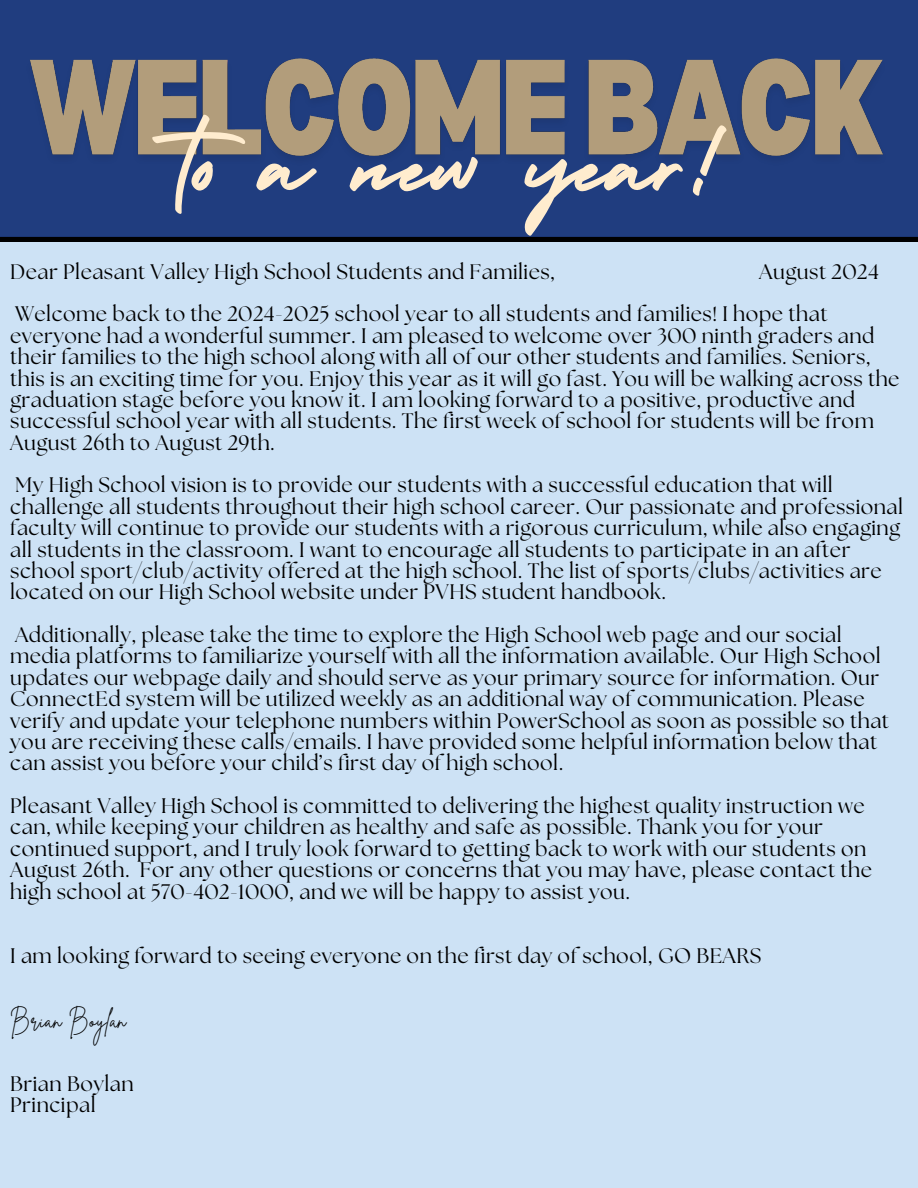
<style>
.page{position:relative;width:918px;height:1188px;background:#cde2f5}
.page>*{position:absolute;margin:0;border:0;box-sizing:border-box;transform-origin:0 0}
.t1{font:120.75px "Holiday";color:#ffecce}
.t2{font:21px/21.3px "The Seasons";letter-spacing:.02em;color:#000}
.t3{font:21px "Brittany Signature";letter-spacing:.02em;color:#000}
</style>
<div class="page">
<div style="left:0;top:0;width:918px;height:241px;background:#203d7f"></div>
<img style="left:18px;top:31px;width:879px;height:143px">
<p class="t1" style="left:182px;top:70px;width:550px">to a new year!</p>
<h2 class="t2" style="left:10px;top:262px;width:546px">Dear Pleasant Valley High School Students and Families,</h2>
<h2 class="t2" style="left:759px;top:262px;width:121px">August 2024</h2>
<p class="t2" style="left:10px;top:305px;width:891px">Welcome back to the 2024-2025 school year to all students and families! I hope that everyone had a wonderful summer. I am pleased to welcome over 300 ninth graders and their families to the high school along with all of our other students and families. Seniors, this is an exciting time for you. Enjoy this year as it will go fast. You will be walking across the graduation stage before you know it. I am looking forward to a positive, productive and successful school year with all students. The first week of school for students will be from August 26th to August 29th.</p>
<p class="t2" style="left:10px;top:476px;width:894px">My High School vision is to provide our students with a successful education that will challenge all students throughout their high school career. Our passionate and professional faculty will continue to provide our students with a rigorous curriculum, while also engaging all students in the classroom. I want to encourage all students to participate in an after school sport/club/activity offered at the high school. The list of sports/clubs/activities are located on our High School website under PVHS student handbook.</p>
<p class="t2" style="left:10px;top:625px;width:880px">Additionally, please take the time to explore the High School web page and our social media platforms to familiarize yourself with all the information available. Our High School updates our webpage daily and should serve as your primary source for information. Our ConnectEd system will be utilized weekly as an additional way of communication. Please verify and update your telephone numbers within PowerSchool as soon as possible so that you are receiving these calls/emails. I have provided some helpful information below that can assist you before your child’s first day of high school.</p>
<p class="t2" style="left:10px;top:796px;width:863px">Pleasant Valley High School is committed to delivering the highest quality instruction we can, while keeping your children as healthy and safe as possible. Thank you for your continued support, and I truly look forward to getting back to work with our students on August 26th. For any other questions or concerns that you may have, please contact the high school at 570-402-1000, and we will be happy to assist you.</p>
<p class="t2" style="left:10px;top:946px;width:753px">I am looking forward to seeing everyone on the first day of school, GO BEARS</p>
<p class="t3" style="left:10px;top:1007px;width:117px">Brian Boylan</p>
<p class="t2" style="left:10px;top:1074px;width:125px">Brian Boylan</p>
<p class="t2" style="left:10px;top:1096px;width:87px">Principal</p>
</div>
